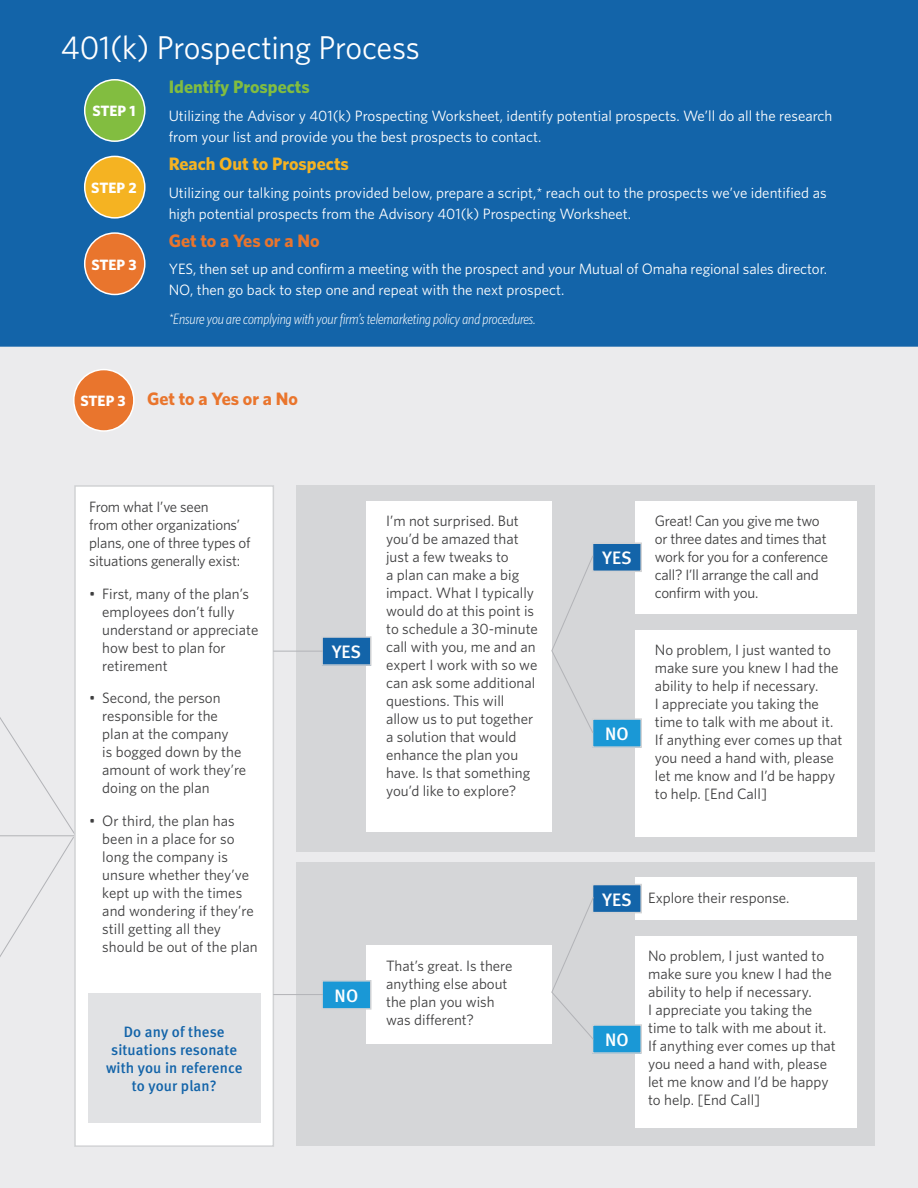
<style>
.page{position:relative;width:918px;height:1188px;background:#fff}
.page>*{position:absolute;margin:0;border:0;box-sizing:border-box;transform-origin:0 0}
.t1{font:33px "Whitney";letter-spacing:-.01em;color:#fff}
.t2{font:700 18px "Whitney";color:#e9752d}
.t3{font:700 18px "Whitney";color:#f5b322}
.t4{font:700 18px "Whitney";color:#82bd40}
.t5{font:18px "Meta Medium LF";letter-spacing:.01em;color:#fff}
.t6{font:15px/18px "Whitney";color:#3e3e3f}
.t7{font:15px/21px "Whitney";color:#fff}
.t8{font:15px/18px "Whitney";letter-spacing:-.02em;color:#3e3e3f}
.t9{font:italic 300 15px "Whitney Condensed";color:#fff}
.t10{font:15px/18px "Meta Medium LF";letter-spacing:.01em;color:#1364a9;text-align:center}
.t11{font:700 15px "Whitney";color:#fff}
.s1{font-size:15px;color:#fff}
.s2{font-family:"Meta Medium LF";font-size:18px;color:#fff}
</style>
<div class="page">
<div style="left:0;top:324px;width:918px;height:864px;background:#e6e7e9"></div>
<svg style="left:0;top:717px;width:74px;height:240px"></svg>
<div style="left:0;top:0;width:918px;height:347px;background:#1364a9"></div>
<div style="left:85px;top:80px;width:60px;height:61px;background:#82bd40;border-radius:50%"></div>
<div style="left:84px;top:79px;width:62px;height:63px;border:2px solid #fff;border-radius:50%"></div>
<div style="left:85px;top:156px;width:60px;height:62px;background:#f5b322;border-radius:50%"></div>
<div style="left:84px;top:156px;width:62px;height:63px;border:2px solid #fff;border-radius:50%"></div>
<div style="left:85px;top:233px;width:60px;height:61px;background:#e9752d;border-radius:50%"></div>
<div style="left:84px;top:232px;width:62px;height:63px;border:2px solid #fff;border-radius:50%"></div>
<div style="left:75px;top:486px;width:198px;height:660px;background:#fff"></div>
<div style="left:74px;top:485px;width:200px;height:662px;border:2px solid #d1d2d4"></div>
<div style="left:88px;top:994px;width:173px;height:129px;background:#e1e2e4"></div>
<div style="left:296px;top:862px;width:578px;height:283px;background:#d1d2d4"></div>
<div style="left:366px;top:946px;width:185px;height:98px;background:#fff"></div>
<div style="left:635px;top:936px;width:221px;height:191px;background:#fff"></div>
<div style="left:635px;top:877px;width:221px;height:43px;background:#fff"></div>
<div style="left:593px;top:885px;width:48px;height:28px;background:#1364a9"></div>
<div style="left:592px;top:884px;width:50px;height:29px;border:2px solid #d1d2d4"></div>
<div style="left:322px;top:981px;width:49px;height:28px;background:#1a98d6"></div>
<div style="left:321px;top:980px;width:51px;height:30px;border:2px solid #d1d2d4"></div>
<div style="left:593px;top:1025px;width:48px;height:28px;background:#1a98d6"></div>
<div style="left:592px;top:1024px;width:50px;height:30px;border:2px solid #d1d2d4"></div>
<div style="left:296px;top:485px;width:578px;height:367px;background:#d1d2d4"></div>
<div style="left:366px;top:501px;width:185px;height:331px;background:#fff"></div>
<div style="left:635px;top:501px;width:221px;height:113px;background:#fff"></div>
<div style="left:635px;top:630px;width:221px;height:206px;background:#fff"></div>
<div style="left:322px;top:637px;width:49px;height:28px;background:#1364a9"></div>
<div style="left:321px;top:636px;width:51px;height:30px;border:2px solid #d1d2d4"></div>
<div style="left:593px;top:543px;width:48px;height:28px;background:#1364a9"></div>
<div style="left:592px;top:542px;width:50px;height:30px;border:2px solid #d1d2d4"></div>
<div style="left:593px;top:719px;width:48px;height:28px;background:#1a98d6"></div>
<div style="left:592px;top:718px;width:50px;height:30px;border:2px solid #d1d2d4"></div>
<div style="left:74px;top:370px;width:60px;height:61px;background:#e9752d;border-radius:50%"></div>
<div style="left:73px;top:369px;width:62px;height:63px;border:2px solid #fff;border-radius:50%"></div>
<hr style="left:273px;top:651px;width:50px;height:1px;background:#b2b3b7">
<hr style="left:273px;top:994px;width:50px;height:1px;background:#b2b3b7">
<svg style="left:551px;top:555px;width:43px;height:179px"></svg>
<svg style="left:551px;top:896px;width:43px;height:144px"></svg>
<h1 class="t1" style="left:61px;top:26px;width:361px">401(k) Prospecting Process</h1>
<p class="t11" style="left:92px;top:101px;width:45px">STEP 1</p>
<p class="t11" style="left:91px;top:178px;width:47px">STEP 2</p>
<p class="t11" style="left:91px;top:254px;width:47px">STEP 3</p>
<p class="t4" style="left:169px;top:75px;width:143px">Identify Prospects</p>
<p class="t7" style="left:169px;top:105px;width:665px">Utilizing the Advisor y 401(k) Prospecting Worksheet, identify potential prospects. We’ll do all the research from your list and provide you the best prospects to contact.</p>
<p class="t3" style="left:169px;top:152px;width:182px">Reach Out to Prospects</p>
<p class="t7" style="left:169px;top:182px;width:659px">Utilizing our talking points provided below, prepare a script,* reach out to the prospects we’ve identified as high potential prospects from the Advisory 401(k) Prospecting Worksheet.</p>
<p class="t2" style="left:169px;top:228px;width:152px">Get to a Yes or a No</p>
<p class="t7" style="left:169px;top:258px;width:660px">YES, then set up and confirm a meeting with the prospect and your Mutual of Omaha regional sales director.<br>NO, then go back to step one and repeat with the next prospect.</p>
<p class="t9" style="left:169px;top:309px;width:368px">*Ensure you are complying with your firm’s telemarketing policy and procedures.</p>
<p class="t2" style="left:80px;top:387px;width:219px"><span class="s1">STEP 3</span> Get to a Yes or a No</p>
<p class="t6" style="left:89px;top:498px;width:163px">From what I’ve seen<br>from other organizations’ plans, one of three types of situations generally exist:</p>
<p class="t6" style="left:102px;top:584px;width:158px;text-indent:-13px">• First, many of the plan’s employees don’t fully understand or appreciate how best to plan for retirement</p>
<p class="t6" style="left:102px;top:689px;width:146px;text-indent:-13px">• Second, the person responsible for the plan at the company<br>is bogged down by the amount of work they’re doing on the plan</p>
<p class="t6" style="left:102px;top:811px;width:157px;text-indent:-13px">• Or third, the plan has been in a place for so long the company is unsure whether they’ve kept up with the times and wondering if they’re still getting all they should be out of the plan</p>
<p class="t10" style="left:106px;top:1023px;width:138px">Do any of these situations resonate with you in reference to your plan?</p>
<p class="t5" style="left:332px;top:641px;width:31px">YES</p>
<p class="t6" style="left:386px;top:512px;width:153px">I’m not surprised. But you’d be amazed that just a few tweaks to<br>a plan can make a big impact. What I typically would do at this point is to schedule a 30-minute call with you, me and an expert I work with so we can ask some additional questions. This will allow us to put together a solution that would enhance the plan you have. Is that something you’d like to explore?</p>
<p class="t8" style="left:655px;top:512px;width:175px">Great! Can you give me two or three dates and times that work for you for a conference call? I’ll arrange the call and confirm with you.</p>
<p class="t5" style="left:603px;top:548px;width:31px">YES</p>
<p class="t6" style="left:655px;top:641px;width:189px">No problem, I just wanted to make sure you knew I had the ability to help if necessary.<br>I appreciate you taking the time to talk with me about it.<br>If anything ever comes up that you need a hand with, please let me know and I’d be happy to help. [End Call]</p>
<p class="t5" style="left:605px;top:724px;width:25px">NO</p>
<p class="t5" style="left:335px;top:985px;width:25px">NO</p>
<p class="t6" style="left:603px;top:888px;width:189px"><span class="s2">YES</span> Explore their response.</p>
<p class="t6" style="left:386px;top:957px;width:128px">That’s great. Is there anything else about the plan you wish was different?</p>
<p class="t6" style="left:648px;top:947px;width:189px">No problem, I just wanted to make sure you knew I had the ability to help if necessary.<br>I appreciate you taking the time to talk with me about it.<br>If anything ever comes up that you need a hand with, please let me know and I’d be happy to help. [End Call]</p>
<p class="t5" style="left:605px;top:1029px;width:25px">NO</p>
</div>
